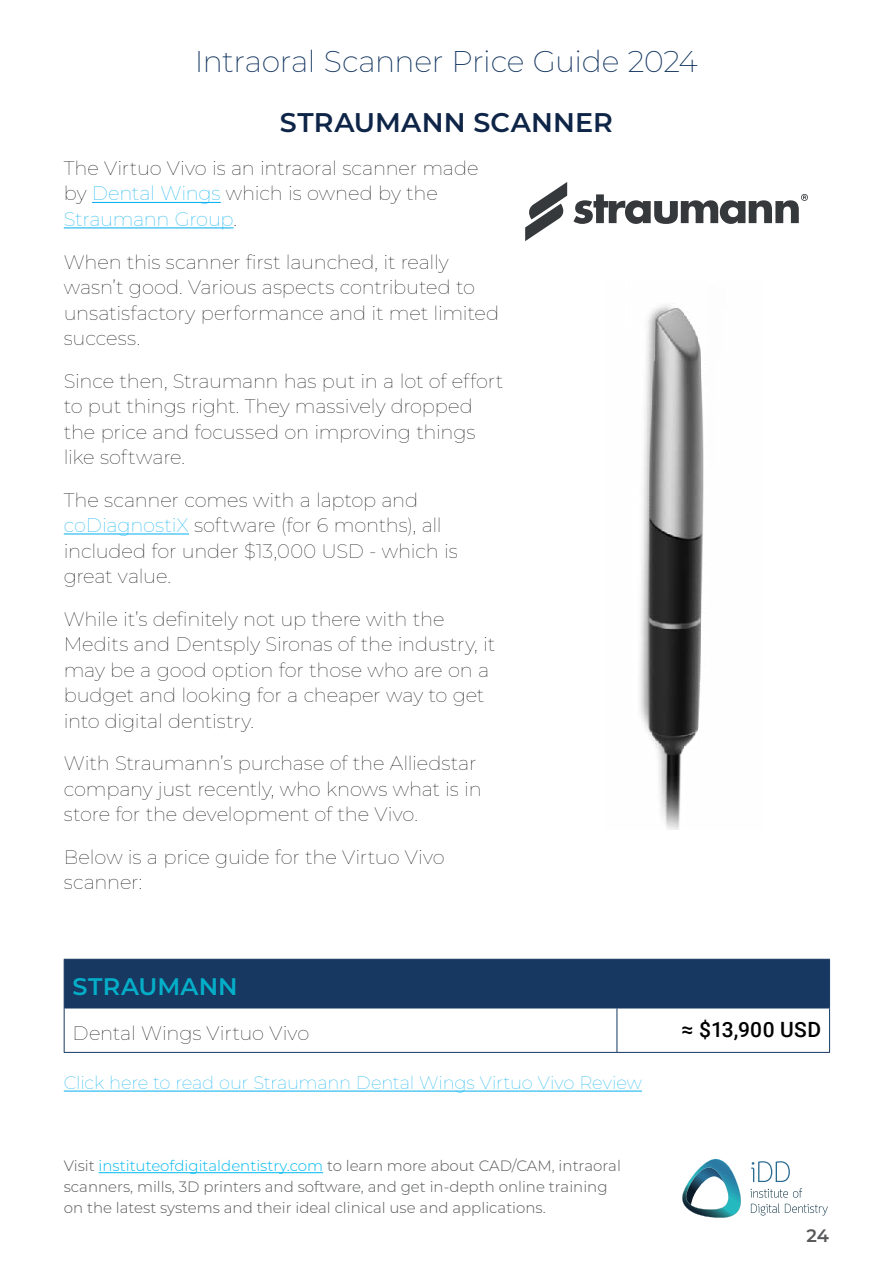
<style>
.page{position:relative;width:893px;height:1263px;background:#fff}
.page>*{position:absolute;margin:0;border:0;box-sizing:border-box;transform-origin:0 0}
.t1{font:200 30px "Montserrat";letter-spacing:-.015em;color:#163861}
.t2{font:600 27px "Montserrat";letter-spacing:.005em;color:#0e2547}
.t3{font:600 24px "Montserrat";letter-spacing:.005em;color:#05aec8}
.t4{font:500 21px "Roboto";letter-spacing:.015em;color:#000}
.t5{font:100 19.5px/25.5px "Montserrat";letter-spacing:-.01em;color:#000}
.t6{font:100 18px "Montserrat";letter-spacing:-.01em;color:#00aeef}
.t7{font:600 18px "Montserrat";color:#58595b}
.t8{font:300 15px/21px "Montserrat";color:#58595b}
.s1{color:#00aeef}
.s2{color:#00b9f1}
</style>
<div class="page">
<hr style="left:99px;top:1172px;width:224px;height:1px;background:#00b9f1">
<svg style="left:751px;top:1161px;width:39px;height:21px"></svg>
<svg style="left:750px;top:1188px;width:78px;height:27px"></svg>
<svg style="left:682px;top:1158px;width:59px;height:60px"></svg>
<hr style="left:92px;top:202px;width:129px;height:1px;background:#00aeef">
<hr style="left:64px;top:227px;width:170px;height:1px;background:#00aeef">
<hr style="left:64px;top:533px;width:125px;height:1px;background:#00aeef">
<hr style="left:64px;top:1090px;width:578px;height:1px;background:#00aeef">
<svg style="left:65px;top:960px;width:764px;height:92px"></svg>
<hr style="left:64px;top:1008px;width:1px;height:44px;background:#163861">
<hr style="left:829px;top:1008px;width:1px;height:44px;background:#163861">
<hr style="left:64px;top:1052px;width:553px;height:1px;background:#163861">
<hr style="left:617px;top:1052px;width:213px;height:1px;background:#163861">
<hr style="left:617px;top:960px;width:1px;height:48px;background:#163861">
<hr style="left:617px;top:1008px;width:1px;height:44px;background:#163861">
<hr style="left:64px;top:959px;width:553px;height:1px;background:#163861">
<hr style="left:64px;top:960px;width:1px;height:48px;background:#163861">
<hr style="left:617px;top:959px;width:213px;height:1px;background:#163861">
<hr style="left:829px;top:960px;width:1px;height:48px;background:#163861">
<hr style="left:64px;top:1008px;width:553px;height:1px;background:#163861">
<hr style="left:617px;top:1008px;width:213px;height:1px;background:#163861">
<img style="left:639px;top:303px;width:65px;height:526px">
<svg style="left:525px;top:182px;width:42px;height:59px"></svg>
<svg style="left:573px;top:194px;width:235px;height:30px"></svg>
<h1 class="t1" style="left:195px;top:41px;width:505px">Intraoral Scanner Price Guide 2024</h1>
<h2 class="t2" style="left:280px;top:104px;width:335px">STRAUMANN SCANNER</h2>
<p class="t5" style="left:64px;top:155px;width:416px">The Virtuo Vivo is an intraoral scanner made by <span class="s1">Dental Wings</span> which is owned by the<br><span class="s1">Straumann Group</span>.</p>
<p class="t5" style="left:64px;top:248px;width:437px">When this scanner first launched, it really wasn’t good. Various aspects contributed to unsatisfactory performance and it met limited success.</p>
<p class="t5" style="left:64px;top:367px;width:441px">Since then, Straumann has put in a lot of effort to put things right. They massively dropped the price and focussed on improving things like software.</p>
<p class="t5" style="left:64px;top:486px;width:395px">The scanner comes with a laptop and <span class="s1">coDiagnostiX</span> software (for 6 months), all included for under $13,000 USD - which is great value.</p>
<p class="t5" style="left:64px;top:605px;width:433px">While it’s definitely not up there with the Medits and Dentsply Sironas of the industry, it may be a good option for those who are on a budget and looking for a cheaper way to get into digital dentistry.</p>
<p class="t5" style="left:64px;top:750px;width:419px">With Straumann’s purchase of the Alliedstar company just recently, who knows what is in store for the development of the Vivo.</p>
<p class="t5" style="left:64px;top:843px;width:383px">Below is a price guide for the Virtuo Vivo scanner:</p>
<p class="t3" style="left:73px;top:970px;width:167px">STRAUMANN</p>
<p class="t5" style="left:73px;top:1019px;width:238px">Dental Wings Virtuo Vivo</p>
<p class="t4" style="left:682px;top:1014px;width:141px">≈ $13,900 USD</p>
<p class="t6" style="left:64px;top:1071px;width:580px">Click here to read our Straumann Dental Wings Virtuo Vivo Review</p>
<p class="t8" style="left:64px;top:1155px;width:559px">Visit <span class="s2">instituteofdigitaldentistry.com</span> to learn more about CAD/CAM, intraoral scanners, mills, 3D printers and software, and get in-depth online training on the latest systems and their ideal clinical use and applications.</p>
<p class="t7" style="left:806px;top:1223px;width:24px">24</p>
</div>
